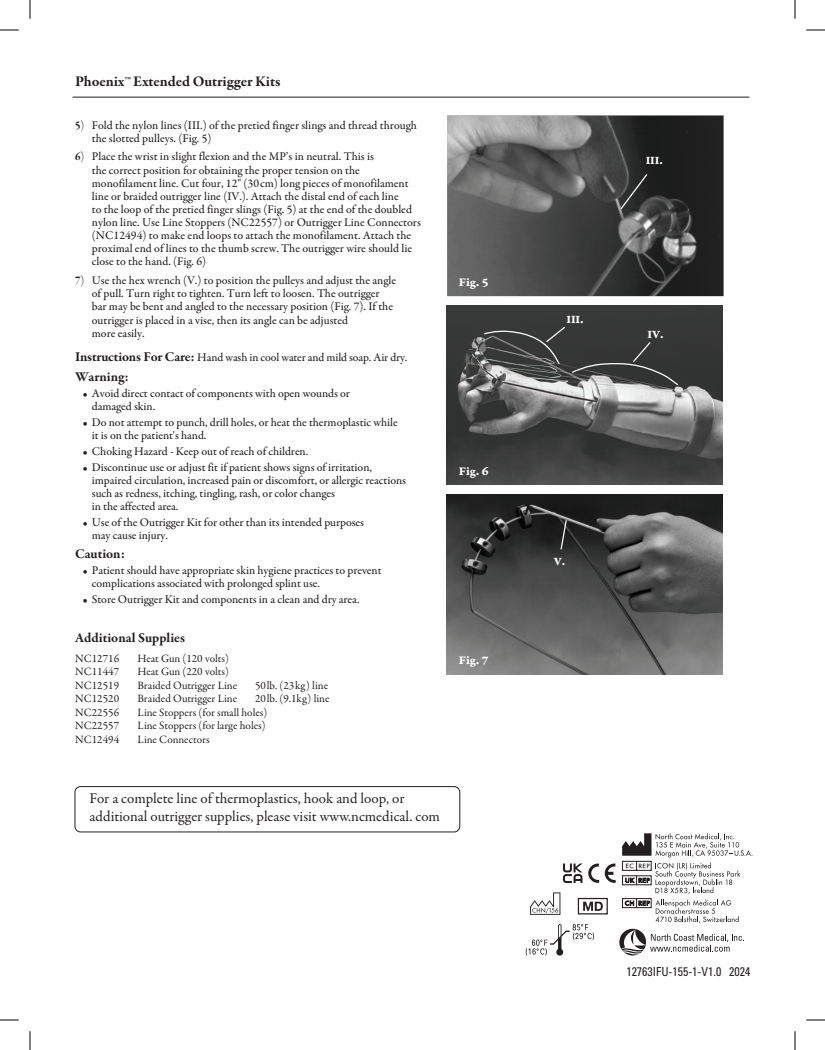
<style>
.page{position:relative;width:825px;height:1050px;background:#fff}
.page>*{position:absolute;margin:0;border:0;box-sizing:border-box;transform-origin:0 0}
.t1{font:15px/18px "Garamond Premr Pro";color:#231f20}
.t2{font:700 15px "Garamond Premr Pro";letter-spacing:-.005em;color:#231f20}
.t3{font:700 13.75px "Garamond Premr Pro";color:#231f20}
.t4{font:condensed 12.5px "Univers LT Pro";color:#231f20;scale:.95 1}
.t5{font:12.5px "Garamond Premr Pro Bd Capt";letter-spacing:-.005em;color:#fff}
.t6{font:500 11.88px/13.1px "Garamond Premr Pro";color:#231f20}
.t7{font:11.88px "Garamond Premr Pro Bd Capt";letter-spacing:-.005em;color:#fff}
.t8{font:11.25px "Garamond Premr Pro";color:#231f20}
.s1{font-family:"Garamond Premr Pro Bd Disp";font-weight:400;font-size:12.5px}
.s2{font-weight:700;font-size:13.75px}
.s3{font-weight:400;font-size:11.25px}
</style>
<div class="page">
<img style="left:447px;top:116px;width:276px;height:180px">
<img style="left:446px;top:305px;width:276px;height:180px">
<img style="left:446px;top:494px;width:276px;height:181px">
<svg style="left:619px;top:173px;width:29px;height:37px"></svg>
<svg style="left:560px;top:519px;width:8px;height:31px"></svg>
<hr style="left:73px;top:97px;width:676px;height:1px;background:#231f20">
<div style="left:578px;top:898px;width:30px;height:16px;border:1px solid #231f20"></div>
<svg style="left:583px;top:902px;width:20px;height:9px"></svg>
<svg style="left:605px;top:864px;width:11px;height:19px"></svg>
<svg style="left:563px;top:864px;width:36px;height:19px"></svg>
<svg style="left:622px;top:833px;width:131px;height:90px"></svg>
<svg style="left:526px;top:924px;width:68px;height:32px"></svg>
<svg style="left:530px;top:892px;width:30px;height:23px"></svg>
<svg style="left:619px;top:929px;width:125px;height:26px"></svg>
<svg style="left:483px;top:326px;width:196px;height:60px"></svg>
<div style="left:75px;top:786px;width:385px;height:46px;border:1px solid #231f20;border-radius:6px"></div>
<svg style="left:0;top:29px;width:19px;height:2px"></svg>
<svg style="left:806px;top:29px;width:19px;height:2px"></svg>
<svg style="left:0;top:1019px;width:19px;height:2px"></svg>
<svg style="left:806px;top:1019px;width:19px;height:2px"></svg>
<svg style="left:29px;top:0;width:2px;height:19px"></svg>
<svg style="left:29px;top:1031px;width:2px;height:19px"></svg>
<svg style="left:794px;top:0;width:2px;height:19px"></svg>
<svg style="left:794px;top:1031px;width:2px;height:19px"></svg>
<p class="t2" style="left:75px;top:72px;width:207px">Phoenix™ Extended Outrigger Kits</p>
<p class="t6" style="left:92px;top:119px;width:327px;text-indent:-17px"><span class="s1">5)</span> Fold the nylon lines (III.) of the pretied finger slings and thread through the slotted pulleys. (Fig. 5)</p>
<p class="t6" style="left:92px;top:150px;width:331px;text-indent:-17px"><span class="s1">6)</span> Place the wrist in slight flexion and the MP’s in neutral. This is<br>the correct position for obtaining the proper tension on the monofilament line. Cut four, 12" (30cm) long pieces of monofilament line or braided outrigger line (IV.). Attach the distal end of each line<br>to the loop of the pretied finger slings (Fig. 5) at the end of the doubled nylon line. Use Line Stoppers (NC22557) or Outrigger Line Connectors (NC12494) to make end loops to attach the monofilament. Attach the proximal end of lines to the thumb screw. The outrigger wire should lie close to the hand. (Fig. 6)</p>
<p class="t6" style="left:92px;top:274px;width:306px;text-indent:-17px"><span class="s1">7)</span> Use the hex wrench (V.) to position the pulleys and adjust the angle of pull. Turn right to tighten. Turn left to loosen. The outrigger bar may be bent and angled to the necessary position (Fig. 7). If the outrigger is placed in a vise, then its angle can be adjusted<br>more easily.</p>
<p class="t6" style="left:75px;top:351px;width:334px"><span class="s2">Instructions For Care:</span> Hand wash in cool water and mild soap. Air dry.</p>
<p class="t3" style="left:75px;top:369px;width:56px">Warning:</p>
<p class="t6" style="left:92px;top:387px;width:260px;text-indent:-9px"><span class="s3">•</span> Avoid direct contact of components with open wounds or damaged skin.</p>
<p class="t6" style="left:92px;top:416px;width:307px;text-indent:-9px"><span class="s3">•</span> Do not attempt to punch, drill holes, or heat the thermoplastic while it is on the patient's hand.</p>
<p class="t6" style="left:83px;top:445px;width:227px"><span class="s3">•</span> Choking Hazard - Keep out of reach of children.</p>
<p class="t6" style="left:92px;top:461px;width:316px;text-indent:-9px"><span class="s3">•</span> Discontinue use or adjust fit if patient shows signs of irritation, impaired circulation, increased pain or discomfort, or allergic reactions such as redness, itching, tingling, rash, or color changes<br>in the affected area.</p>
<p class="t6" style="left:92px;top:516px;width:274px;text-indent:-9px"><span class="s3">•</span> Use of the Outrigger Kit for other than its intended purposes may cause injury.</p>
<p class="t3" style="left:75px;top:545px;width:52px">Caution:</p>
<p class="t6" style="left:92px;top:564px;width:291px;text-indent:-9px"><span class="s3">•</span> Patient should have appropriate skin hygiene practices to prevent complications associated with prolonged splint use.</p>
<p class="t6" style="left:83px;top:593px;width:278px"><span class="s3">•</span> Store Outrigger Kit and components in a clean and dry area.</p>
<p class="t3" style="left:75px;top:630px;width:112px">Additional Supplies</p>
<p class="t8" style="left:75px;top:651px;width:46px">NC12716</p>
<p class="t8" style="left:138px;top:651px;width:93px">Heat Gun (120 volts)</p>
<p class="t8" style="left:75px;top:665px;width:46px">NC11447</p>
<p class="t8" style="left:138px;top:665px;width:93px">Heat Gun (220 volts)</p>
<p class="t8" style="left:75px;top:678px;width:46px">NC12519</p>
<p class="t8" style="left:138px;top:678px;width:101px">Braided Outrigger Line</p>
<p class="t8" style="left:255px;top:678px;width:75px">50lb. (23kg) line</p>
<p class="t8" style="left:75px;top:692px;width:46px">NC12520</p>
<p class="t8" style="left:138px;top:692px;width:101px">Braided Outrigger Line</p>
<p class="t8" style="left:255px;top:692px;width:76px">20lb. (9.1kg) line</p>
<p class="t8" style="left:75px;top:705px;width:46px">NC22556</p>
<p class="t8" style="left:138px;top:705px;width:131px">Line Stoppers (for small holes)</p>
<p class="t8" style="left:75px;top:719px;width:46px">NC22557</p>
<p class="t8" style="left:138px;top:719px;width:130px">Line Stoppers (for large holes)</p>
<p class="t8" style="left:75px;top:732px;width:46px">NC12494</p>
<p class="t8" style="left:138px;top:732px;width:74px">Line Connectors</p>
<p class="t5" style="left:459px;top:274px;width:31px">Fig. 5</p>
<p class="t5" style="left:459px;top:463px;width:31px">Fig. 6</p>
<p class="t5" style="left:459px;top:652px;width:31px">Fig. 7</p>
<p class="t1" style="left:90px;top:790px;width:352px">For a complete line of thermoplastics, hook and loop, or additional outrigger supplies, please visit www.ncmedical. com</p>
<p class="t7" style="left:566px;top:312px;width:19px">III.</p>
<p class="t7" style="left:646px;top:153px;width:19px">III.</p>
<p class="t7" style="left:647px;top:327px;width:18px">IV.</p>
<p class="t7" style="left:554px;top:554px;width:13px">V.</p>
<p class="t4" style="left:626px;top:964px;width:132px">12763IFU-155-1-V1.0 2024</p>
</div>
